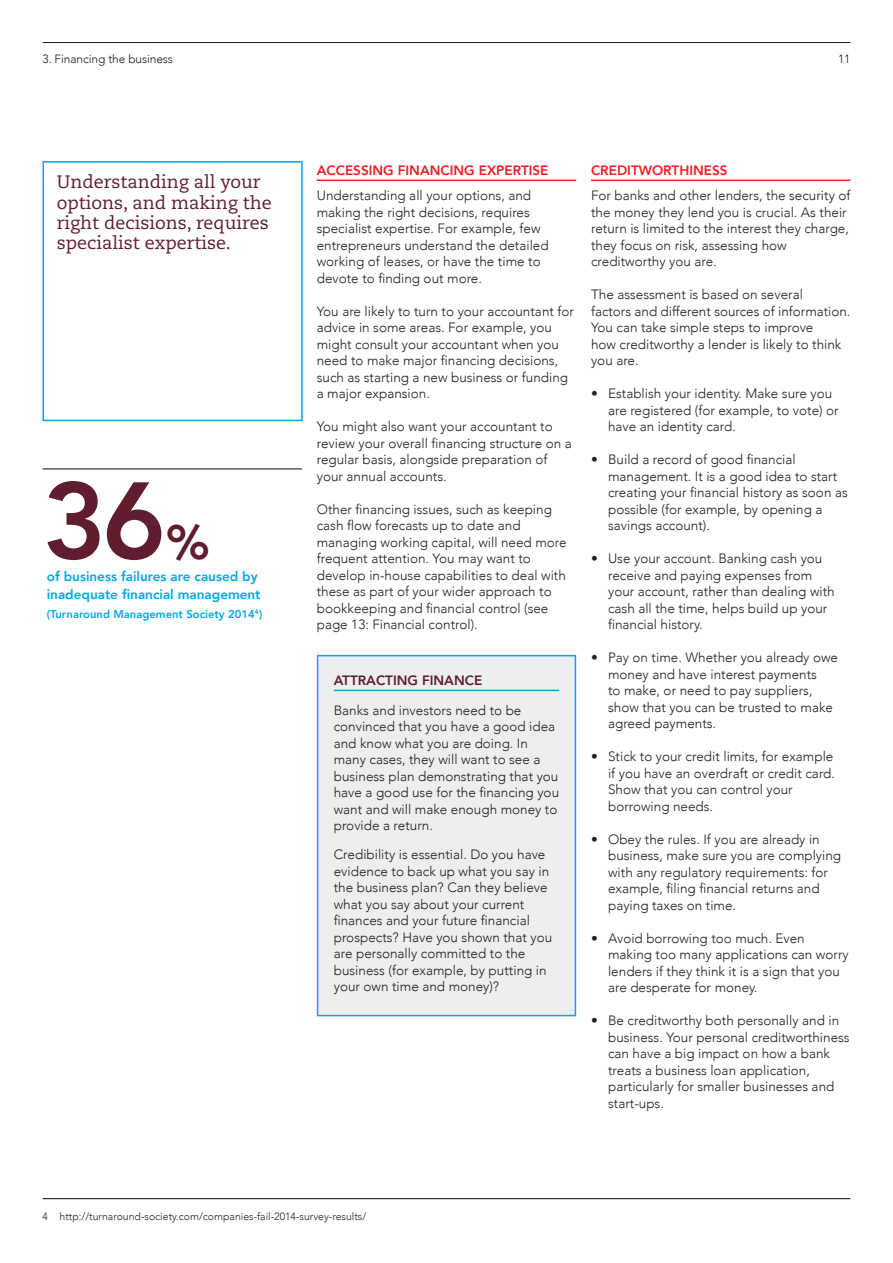
<style>
.page{position:relative;width:893px;height:1263px;background:#fff}
.page>*{position:absolute;margin:0;border:0;box-sizing:border-box;transform-origin:0 0}
.t1{font:800 108px "Avenir";color:#5f1d2d}
.t2{font:800 48px "Avenir";color:#5f1d2d}
.Box_Pull_Quote{font:18px/20.2px "Caecilia";color:#5f1d2d}
.Body_text{font:300 13.5px/16.5px "Avenir";color:#231f20}
.Box_text{font:300 13.5px/16.5px "Avenir";color:#231f20}
.Text{font:800 13.5px/18px "Avenir";color:#00a8e4}
.t3{font:800 13.5px "Avenir";color:#ee1d23}
.Box_Header{font:800 13.5px "Avenir";color:#5f1d2d}
.Running_head_Col2{font:300 12px "Avenir";letter-spacing:-.01em;color:#231f20}
.Folio{font:300 12px "Avenir";color:#231f20}
.Text-2{font:800 11.25px "Avenir";color:#00a8e4}
.footnotes{font:300 10.5px "Avenir";color:#231f20}
</style>
<div class="page">
<div style="left:317px;top:655px;width:259px;height:361px;background:#edeeef;border:2px solid #00a8e4"></div>
<hr style="left:317px;top:180px;width:259px;height:1px;background:#ee1d23">
<hr style="left:591px;top:180px;width:259px;height:1px;background:#ee1d23">
<hr style="left:43px;top:42px;width:807px;height:1px;background:#231f20">
<div style="left:43px;top:161px;width:260px;height:260px;border:2px solid #00a8e4"></div>
<hr style="left:334px;top:690px;width:225px;height:1px;background:#00a8e4">
<hr style="left:43px;top:468px;width:259px;height:1px;background:#231f20">
<hr style="left:43px;top:1198px;width:807px;height:1px;background:#231f20">
<p class="Running_head_Col2" style="left:43px;top:52px;width:132px">3. Financing the business</p>
<p class="Folio" style="left:838px;top:52px;width:14px">11</p>
<p class="Box_Pull_Quote" style="left:57px;top:172px;width:217px">Understanding all your options, and making the right decisions, requires specialist expertise.</p>
<p class="t1" style="left:43px;top:437px;width:125px">36</p>
<p class="t2" style="left:166px;top:505px;width:45px">%</p>
<p class="Text" style="left:47px;top:567px;width:215px">of business failures are caused by inadequate financial management</p>
<p class="Text-2" style="left:47px;top:605px;width:217px">(Turnaround Management Society 2014<sup>4</sup>)</p>
<p class="t3" style="left:317px;top:160px;width:233px">ACCESSING FINANCING EXPERTISE</p>
<p class="Body_text" style="left:317px;top:187px;width:233px">Understanding all your options, and making the right decisions, requires specialist expertise. For example, few entrepreneurs understand the detailed working of leases, or have the time to devote to finding out more.</p>
<p class="Body_text" style="left:317px;top:303px;width:259px">You are likely to turn to your accountant for advice in some areas. For example, you might consult your accountant when you need to make major financing decisions, such as starting a new business or funding a major expansion.</p>
<p class="Body_text" style="left:317px;top:418px;width:256px">You might also want your accountant to review your overall financing structure on a regular basis, alongside preparation of your annual accounts.</p>
<p class="Body_text" style="left:317px;top:501px;width:251px">Other financing issues, such as keeping cash flow forecasts up to date and managing working capital, will need more frequent attention. You may want to develop in-house capabilities to deal with these as part of your wider approach to bookkeeping and financial control (see page 13: Financial control).</p>
<p class="Box_Header" style="left:334px;top:670px;width:150px">ATTRACTING FINANCE</p>
<p class="Box_text" style="left:334px;top:702px;width:227px">Banks and investors need to be convinced that you have a good idea and know what you are doing. In many cases, they will want to see a business plan demonstrating that you have a good use for the financing you want and will make enough money to provide a return.</p>
<p class="Box_text" style="left:334px;top:846px;width:220px">Credibility is essential. Do you have evidence to back up what you say in the business plan? Can they believe what you say about your current finances and your future financial prospects? Have you shown that you are personally committed to the business (for example, by putting in your own time and money)?</p>
<p class="t3" style="left:591px;top:160px;width:138px">CREDITWORTHINESS</p>
<p class="Body_text" style="left:591px;top:187px;width:261px">For banks and other lenders, the security of the money they lend you is crucial. As their return is limited to the interest they charge, they focus on risk, assessing how creditworthy you are.</p>
<p class="Body_text" style="left:591px;top:286px;width:261px">The assessment is based on several<br>factors and different sources of information.<br>You can take simple steps to improve<br>how creditworthy a lender is likely to think you are.</p>
<p class="Body_text" style="left:608px;top:385px;width:232px;text-indent:-17px">• Establish your identity. Make sure you are registered (for example, to vote) or have an identity card.</p>
<p class="Body_text" style="left:608px;top:451px;width:241px;text-indent:-17px">• Build a record of good financial management. It is a good idea to start creating your financial history as soon as possible (for example, by opening a savings account).</p>
<p class="Body_text" style="left:608px;top:550px;width:228px;text-indent:-17px">• Use your account. Banking cash you receive and paying expenses from your account, rather than dealing with cash all the time, helps build up your financial history.</p>
<p class="Body_text" style="left:608px;top:649px;width:231px;text-indent:-17px">• Pay on time. Whether you already owe money and have interest payments<br>to make, or need to pay suppliers, show that you can be trusted to make agreed payments.</p>
<p class="Body_text" style="left:608px;top:748px;width:228px;text-indent:-17px">• Stick to your credit limits, for example if you have an overdraft or credit card.<br>Show that you can control your borrowing needs.</p>
<p class="Body_text" style="left:608px;top:831px;width:235px;text-indent:-17px">• Obey the rules. If you are already in business, make sure you are complying with any regulatory requirements: for example, filing financial returns and paying taxes on time.</p>
<p class="Body_text" style="left:608px;top:930px;width:242px;text-indent:-17px">• Avoid borrowing too much. Even making too many applications can worry lenders if they think it is a sign that you are desperate for money.</p>
<p class="Body_text" style="left:608px;top:1012px;width:243px;text-indent:-17px">• Be creditworthy both personally and in business. Your personal creditworthiness can have a big impact on how a bank treats a business loan application, particularly for smaller businesses and start-ups.</p>
<p class="footnotes" style="left:43px;top:1210px;width:325px">4 http://turnaround-society.com/companies-fail-2014-survey-results/</p>
</div>
